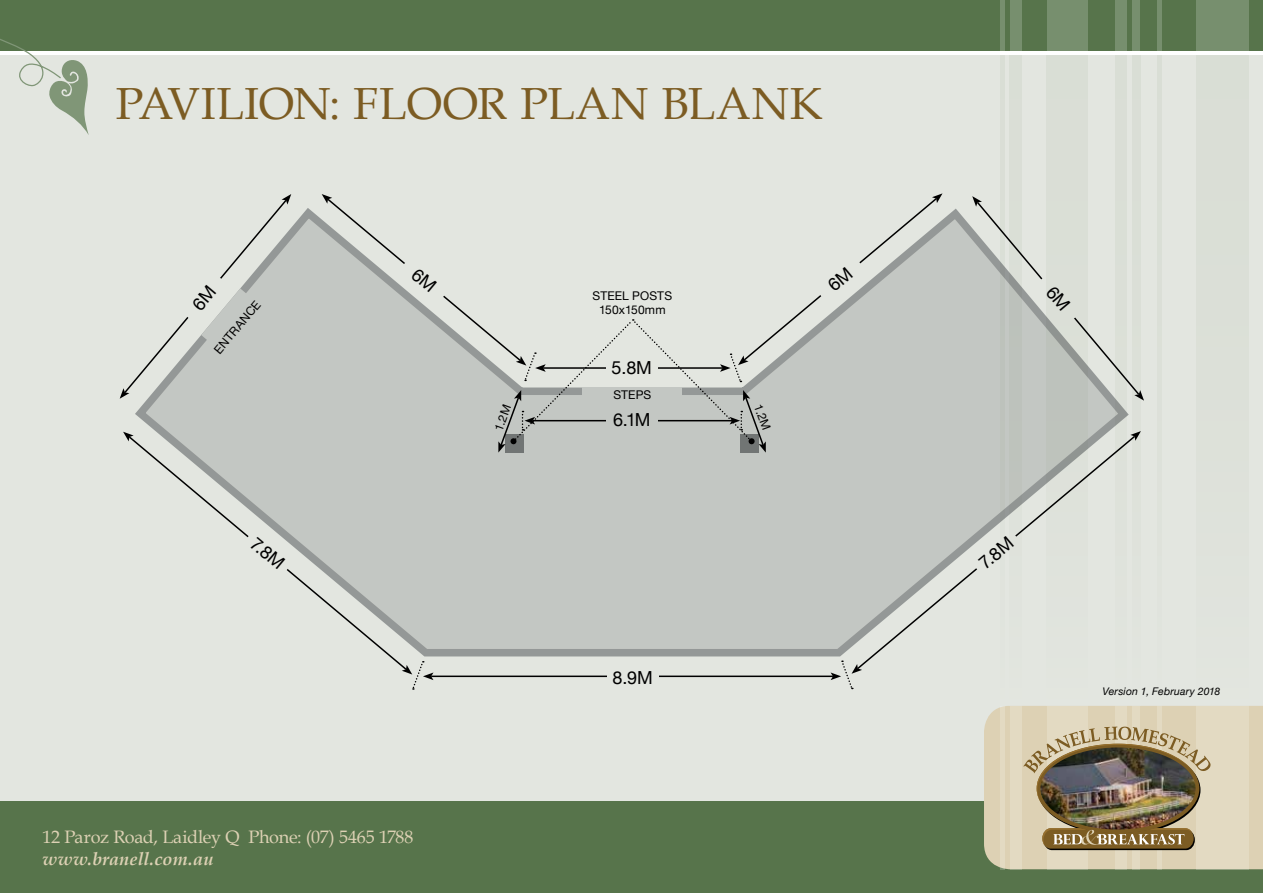
<style>
.page{position:relative;width:1263px;height:893px;background:#fff}
.page>*{position:absolute;margin:0;border:0;box-sizing:border-box;transform-origin:0 0}
.t1{font:45px "Book Antiqua";letter-spacing:.005em;color:#7c5c23}
.t2{font:18px "Book Antiqua";letter-spacing:-.015em;color:#ddd1b4}
.t3{font:18px "Helvetica Neue";color:#000}
.t4{font:italic 700 18px "Book Antiqua";letter-spacing:.01em;color:#ddd1b4}
.t5{font:12px/14.4px "Helvetica Neue";letter-spacing:.01em;color:#000;text-align:center}
.t6{font:italic 10.5px "Helvetica Neue";letter-spacing:.015em;color:#000}
</style>
<div class="page">
<div style="left:0;top:55px;width:1263px;height:756px;background:#e3e6e0"></div>
<div style="left:0;top:801px;width:1263px;height:92px;background:#57744b"></div>
<div style="left:0;top:0;width:1263px;height:51px;background:#57744b"></div>
<svg style="left:984px;top:706px;width:279px;height:163px;background:#dbd0b3"></svg>
<div style="left:1047px;top:0;width:40px;height:51px;background:#778f6e"></div>
<hr style="left:1000px;top:0;width:4px;height:51px;background:#778f6e">
<div style="left:1010px;top:0;width:11px;height:51px;background:#778f6e"></div>
<div style="left:1132px;top:0;width:8px;height:51px;background:#778f6e"></div>
<div style="left:1157px;top:0;width:5px;height:51px;background:#778f6e"></div>
<div style="left:1115px;top:0;width:12px;height:51px;background:#778f6e"></div>
<div style="left:1196px;top:0;width:52px;height:51px;background:#778f6e"></div>
<div style="left:1047px;top:55px;width:40px;height:651px;background:#daded6"></div>
<hr style="left:1000px;top:55px;width:4px;height:651px;background:#daded6">
<div style="left:1010px;top:55px;width:11px;height:651px;background:#daded6"></div>
<div style="left:1132px;top:55px;width:8px;height:651px;background:#dee1da"></div>
<div style="left:1157px;top:55px;width:5px;height:651px;background:#dce0d8"></div>
<div style="left:1115px;top:55px;width:12px;height:651px;background:#daded6"></div>
<div style="left:1196px;top:55px;width:52px;height:651px;background:#dce0d8"></div>
<div style="left:1047px;top:706px;width:40px;height:163px;background:#e3dac2"></div>
<hr style="left:1000px;top:706px;width:4px;height:163px;background:#e3dac2">
<div style="left:1010px;top:706px;width:11px;height:163px;background:#e3dac2"></div>
<div style="left:1132px;top:706px;width:8px;height:163px;background:#e3dac2"></div>
<div style="left:1157px;top:706px;width:5px;height:163px;background:#e3dac2"></div>
<div style="left:1115px;top:706px;width:12px;height:163px;background:#e3dac2"></div>
<div style="left:1196px;top:706px;width:52px;height:163px;background:#e3dac2"></div>
<img style="left:1024px;top:726px;width:186px;height:124px">
<svg style="left:0;top:39px;width:89px;height:96px"></svg>
<hr style="left:431px;top:676px;width:402px;height:1px;background:#000">
<svg style="left:1134px;top:431px;width:7px;height:10px"></svg>
<svg style="left:135px;top:208px;width:999px;height:452px"></svg>
<div style="left:607px;top:667px;width:51px;height:22px;background:#e3e6e0"></div>
<svg style="left:970px;top:528px;width:53px;height:50px"></svg>
<svg style="left:128px;top:435px;width:280px;height:232px"></svg>
<svg style="left:123px;top:432px;width:11px;height:9px"></svg>
<svg style="left:241px;top:528px;width:53px;height:50px"></svg>
<svg style="left:831px;top:660px;width:31px;height:29px"></svg>
<svg style="left:402px;top:661px;width:31px;height:29px"></svg>
<svg style="left:972px;top:196px;width:172px;height:205px"></svg>
<svg style="left:120px;top:194px;width:171px;height:205px"></svg>
<svg style="left:322px;top:193px;width:620px;height:260px"></svg>
<h1 class="t1" style="left:116px;top:76px;width:708px">PAVILION: FLOOR PLAN BLANK</h1>
<p class="t5" style="left:212px;top:348px;width:67px;rotate:-50deg">ENTRANCE</p>
<h2 class="t3" style="left:261px;top:531px;width:40px;rotate:40deg">7.8M</h2>
<h2 class="t2" style="left:43px;top:825px;width:372px">12 Paroz Road, Laidley Q Phone: (07) 5465 1788</h2>
<h2 class="t4" style="left:43px;top:849px;width:172px">www.branell.com.au</h2>
<p class="t5" style="left:592px;top:289px;width:81px">STEEL POSTS<br>150x150mm</p>
<h2 class="t3" style="left:612px;top:355px;width:42px">5.8M</h2>
<p class="t5" style="left:613px;top:388px;width:39px">STEPS</p>
<p class="t5" style="left:492px;top:428px;width:28px;rotate:-70deg">1.2M</p>
<p class="t5" style="left:764px;top:402px;width:28px;rotate:70deg">1.2M</p>
<h2 class="t3" style="left:613px;top:406px;width:39px">6.1M</h2>
<h2 class="t3" style="left:612px;top:665px;width:42px">8.9M</h2>
<h2 class="t3" style="left:973px;top:555px;width:40px;rotate:-40deg">7.8M</h2>
<p class="t6" style="left:1102px;top:683px;width:119px">Version 1, February 2018</p>
</div>
